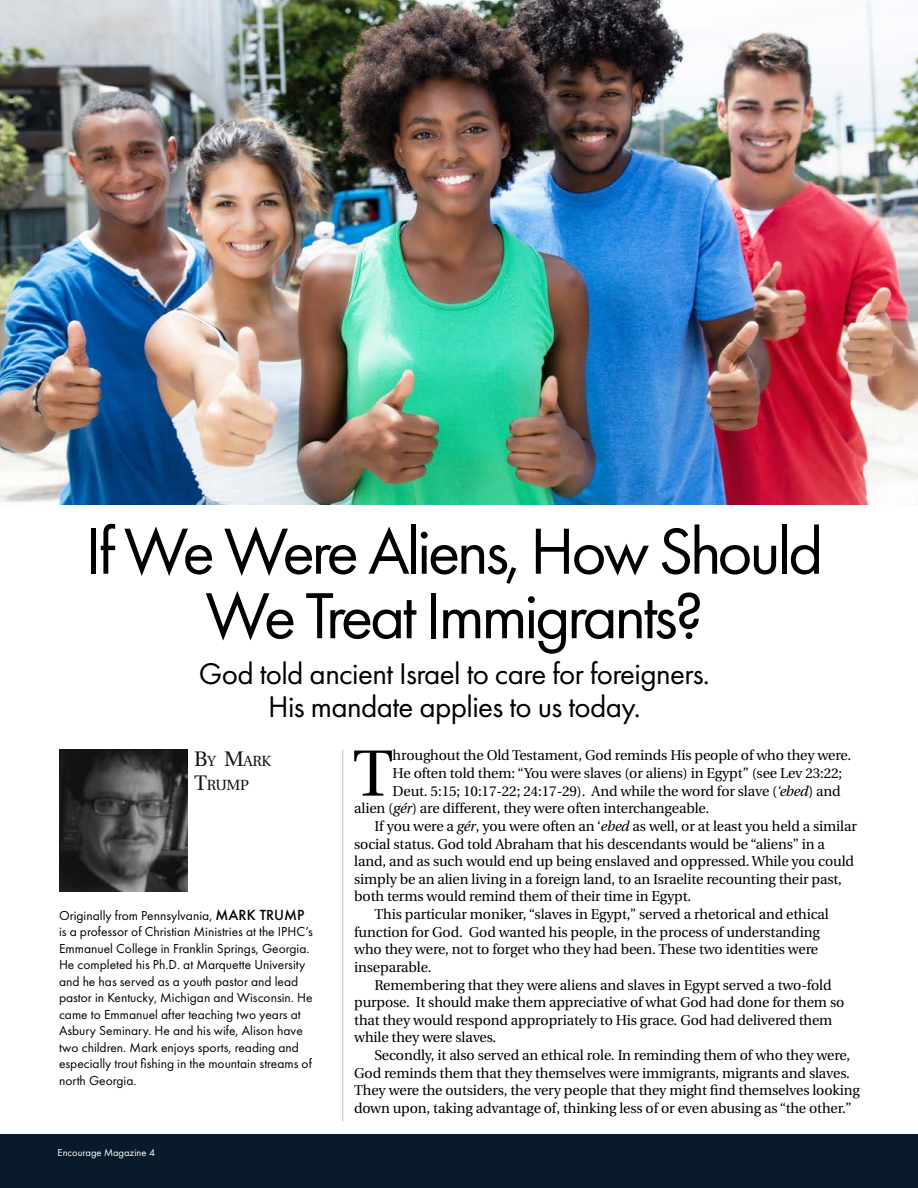
<style>
.page{position:relative;width:918px;height:1188px;background:#fff}
.page>*{position:absolute;margin:0;border:0;box-sizing:border-box;transform-origin:0 0}
.t1{font:67.5px/64.5px "Futura PT";letter-spacing:-.05em;color:#000;text-align:center}
.t2{font:65.25px "Utopia";color:#000}
.t3{font:31.05px/33px "Futura PT";letter-spacing:-.02em;color:#000;text-align:center}
.t4{font:14.7px/24px "Utopia";letter-spacing:-.03em;color:#141019}
.t5{font:14.25px "Utopia";letter-spacing:-.01em;color:#000}
.t6{font:13.5px/16.5px "Futura PT";color:#000}
.t7{font:10.5px "Futura PT";color:#fff}
.s1{font-size:21px}
.s2{font-family:"Futura";font-weight:500}
.s3{font-style:italic}
</style>
<div class="page">
<img style="left:0;top:0;width:918px;height:505px">
<div style="left:0;top:1134px;width:918px;height:54px;background:#091b2b"></div>
<hr style="left:342px;top:750px;width:1px;height:371px;background:#939598">
<img style="left:59px;top:750px;width:128px;height:141px">
<h1 class="t1" style="left:85px;top:519px;width:740px">If We Were Aliens, How Should<br>We Treat Immigrants?</h1>
<h3 class="t3" style="left:199px;top:657px;width:513px">God told ancient Israel to care for foreigners.<br>His mandate applies to us today.</h3>
<p class="t4" style="left:194px;top:749px;width:79px"><span class="s1">B</span>Y <span class="s1">M</span>ARK<br><span class="s1">T</span>RUMP</p>
<p class="t6" style="left:59px;top:907px;width:255px">Originally from Pennsylvania, <span class="s2">MARK TRUMP </span>is a professor of Christian Ministries at the IPHC’s Emmanuel College in Franklin Springs, Georgia.<br>He completed his Ph.D. at Marquette University and he has served as a youth pastor and lead pastor in Kentucky, Michigan and Wisconsin. He came to Emmanuel after teaching two years at Asbury Seminary. He and his wife, Alison have two children. Mark enjoys sports, reading and especially trout fishing in the mountain streams of north Georgia.</p>
<p class="t7" style="left:58px;top:1147px;width:99px">Encourage Magazine 4</p>
<h2 class="t2" style="left:353px;top:738px;width:42px">T</h2>
<p class="t5" style="left:393px;top:748px;width:460px">hroughout the Old Testament, God reminds His people of who they were.</p>
<p class="t5" style="left:393px;top:765px;width:451px">He often told them: “You were slaves (or aliens) in Egypt” (see Lev 23:22;</p>
<p class="t5" style="left:393px;top:783px;width:450px">Deut. 5:15; 10:17-22; 24:17-29). And while the word for slave (<span class="s3">‘ebed</span>) and</p>
<p class="t5" style="left:354px;top:801px;width:356px">alien (<span class="s3">gér</span>) are different, they were often interchangeable.</p>
<p class="t5" style="left:374px;top:818px;width:484px">If you were a <span class="s3">gér</span>, you were often an ‘<span class="s3">ebed</span> as well, or at least you held a similar</p>
<p class="t5" style="left:354px;top:836px;width:472px">social status. God told Abraham that his descendants would be “aliens” in a</p>
<p class="t5" style="left:354px;top:853px;width:501px">land, and as such would end up being enslaved and oppressed. While you could</p>
<p class="t5" style="left:354px;top:871px;width:489px">simply be an alien living in a foreign land, to an Israelite recounting their past,</p>
<p class="t5" style="left:354px;top:889px;width:339px">both terms would remind them of their time in Egypt.</p>
<p class="t5" style="left:374px;top:906px;width:456px">This particular moniker, “slaves in Egypt,” served a rhetorical and ethical</p>
<p class="t5" style="left:354px;top:924px;width:467px">function for God. God wanted his people, in the process of understanding</p>
<p class="t5" style="left:354px;top:942px;width:465px">who they were, not to forget who they had been. These two identities were</p>
<p class="t5" style="left:354px;top:959px;width:79px">inseparable.</p>
<p class="t5" style="left:374px;top:977px;width:459px">Remembering that they were aliens and slaves in Egypt served a two-fold</p>
<p class="t5" style="left:354px;top:994px;width:492px">purpose. It should make them appreciative of what God had done for them so</p>
<p class="t5" style="left:354px;top:1012px;width:480px">that they would respond appropriately to His grace. God had delivered them</p>
<p class="t5" style="left:354px;top:1030px;width:144px">while they were slaves.</p>
<p class="t5" style="left:374px;top:1047px;width:477px">Secondly, it also served an ethical role. In reminding them of who they were,</p>
<p class="t5" style="left:354px;top:1065px;width:497px">God reminds them that they themselves were immigrants, migrants and slaves.</p>
<p class="t5" style="left:354px;top:1083px;width:507px">They were the outsiders, the very people that they might find themselves looking</p>
<p class="t5" style="left:354px;top:1100px;width:499px">down upon, taking advantage of, thinking less of or even abusing as “the other.”</p>
</div>
